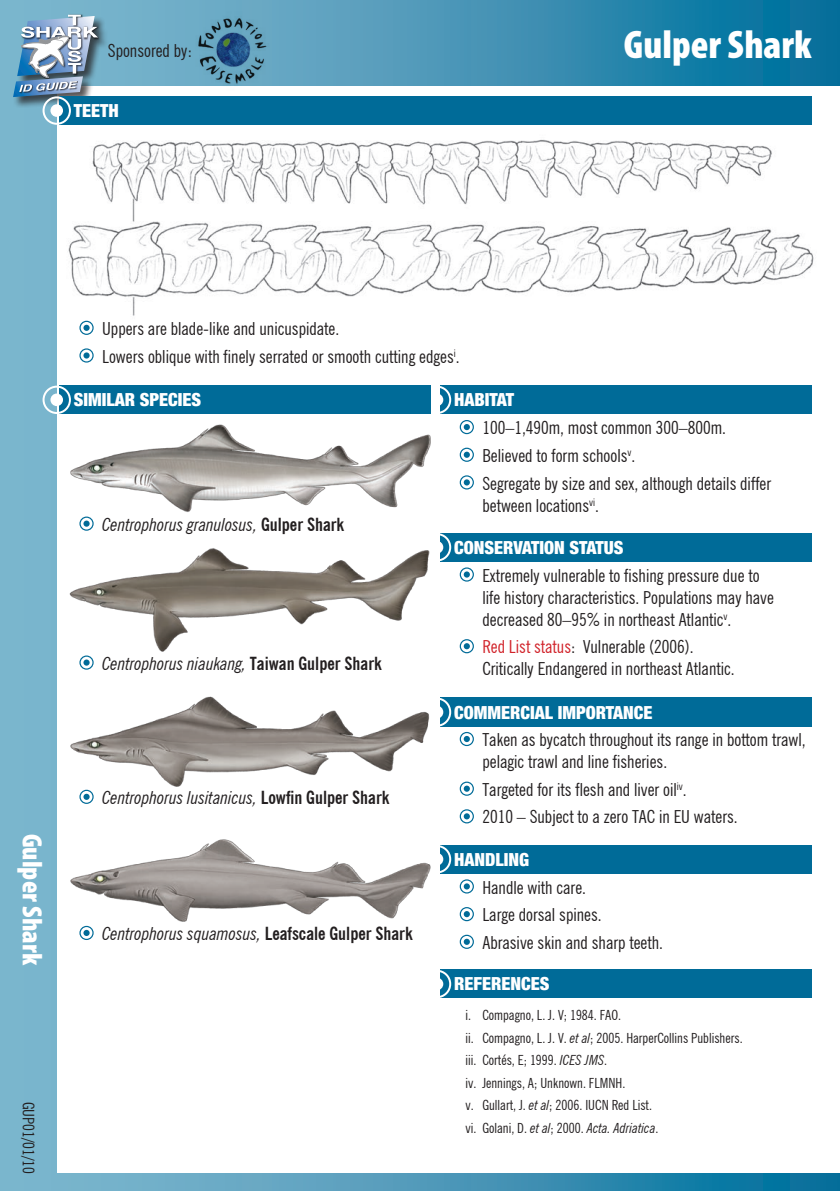
<style>
.page{position:relative;width:840px;height:1191px;background:#fff}
.page>*{position:absolute;margin:0;border:0;box-sizing:border-box;transform-origin:0 0}
.t1{font:900 condensed 40px "Myriad Pro";color:#fff}
.Headers{font:900 condensed 28px "Myriad Pro";color:#fff}
.Body_text_bullets{font:condensed 18px/22px "News Gothic BT";color:#231f20}
.Body_text_bullets-2{font:italic condensed 18px "News Gothic BT";color:#231f20}
.Headers-2{font:900 condensed 18px "Helvetica Neue";color:#fff}
.Body_text{font:condensed 18px "News Gothic BT";color:#231f20}
.Headers-3{font:condensed 16px "News Gothic BT";color:#231f20}
.References{font:condensed 14px "News Gothic BT";color:#231f20}
.s1{font-weight:700;font-style:normal}
.s2{color:#d1232a}
.s3{font-style:italic}
</style>
<div class="page">
<svg style="left:57px;top:1174px;width:782px;height:17px;background:#4495b6"></svg>
<div style="left:0;top:28px;width:57px;height:1163px;background:#79b5cd"></div>
<svg style="left:0;top:0;width:839px;height:85px;background:#3e91b3"></svg>
<img style="left:59px;top:118px;width:755px;height:208px">
<div style="left:17px;top:14px;width:92px;height:75px;background:#231f20;opacity:.75"></div>
<img style="left:98px;top:26px;width:3px;height:14px">
<img style="left:67px;top:14px;width:16px;height:1px">
<div style="left:12px;top:76px;width:82px;height:32px;background:#231f20;opacity:.75"></div>
<img style="left:13px;top:15px;width:85px;height:82px">
<div style="left:79px;top:321px;width:15px;height:14px;border:1px solid #006b98;border-radius:50%"></div>
<div style="left:83px;top:325px;width:7px;height:6px;background:#006b98;border-radius:50%"></div>
<div style="left:79px;top:348px;width:15px;height:14px;border:1px solid #006b98;border-radius:50%"></div>
<div style="left:83px;top:352px;width:7px;height:6px;background:#006b98;border-radius:50%"></div>
<img style="left:188px;top:5px;width:89px;height:81px">
<div style="left:79px;top:516px;width:15px;height:15px;border:1px solid #006b98;border-radius:50%"></div>
<svg style="left:83px;top:520px;width:7px;height:7px"></svg>
<div style="left:459px;top:879px;width:14px;height:14px;border:1px solid #006b98;border-radius:50%"></div>
<svg style="left:463px;top:883px;width:6px;height:6px"></svg>
<div style="left:459px;top:907px;width:14px;height:14px;border:1px solid #006b98;border-radius:50%"></div>
<svg style="left:463px;top:911px;width:6px;height:6px"></svg>
<div style="left:459px;top:934px;width:14px;height:15px;border:1px solid #006b98;border-radius:50%"></div>
<svg style="left:463px;top:938px;width:6px;height:7px"></svg>
<div style="left:439px;top:533px;width:372px;height:28px;background:#006b98"></div>
<div style="left:422px;top:533px;width:29px;height:28px;border:2px solid #fff;border-radius:50%"></div>
<div style="left:430px;top:541px;width:13px;height:12px;background:#fff;border-radius:50%"></div>
<div style="left:459px;top:732px;width:14px;height:14px;border:1px solid #006b98;border-radius:50%"></div>
<svg style="left:463px;top:736px;width:6px;height:6px"></svg>
<div style="left:459px;top:781px;width:14px;height:14px;border:1px solid #006b98;border-radius:50%"></div>
<svg style="left:463px;top:785px;width:6px;height:6px"></svg>
<div style="left:459px;top:809px;width:14px;height:14px;border:1px solid #006b98;border-radius:50%"></div>
<svg style="left:463px;top:813px;width:6px;height:6px"></svg>
<div style="left:439px;top:697px;width:372px;height:29px;background:#006b98"></div>
<div style="left:422px;top:697px;width:29px;height:29px;border:2px solid #fff;border-radius:50%"></div>
<div style="left:430px;top:705px;width:13px;height:13px;background:#fff;border-radius:50%"></div>
<div style="left:439px;top:969px;width:372px;height:29px;background:#006b98"></div>
<div style="left:422px;top:969px;width:29px;height:29px;border:2px solid #fff;border-radius:50%"></div>
<div style="left:430px;top:977px;width:13px;height:13px;background:#fff;border-radius:50%"></div>
<div style="left:439px;top:845px;width:372px;height:28px;background:#006b98"></div>
<div style="left:422px;top:845px;width:29px;height:28px;border:2px solid #fff;border-radius:50%"></div>
<div style="left:430px;top:853px;width:13px;height:12px;background:#fff;border-radius:50%"></div>
<div style="left:459px;top:567px;width:14px;height:14px;border:1px solid #006b98;border-radius:50%"></div>
<svg style="left:463px;top:571px;width:6px;height:6px"></svg>
<div style="left:459px;top:639px;width:14px;height:14px;border:1px solid #006b98;border-radius:50%"></div>
<svg style="left:463px;top:643px;width:6px;height:6px"></svg>
<div style="left:459px;top:420px;width:14px;height:14px;border:1px solid #006b98;border-radius:50%"></div>
<svg style="left:463px;top:424px;width:6px;height:6px"></svg>
<div style="left:459px;top:448px;width:14px;height:14px;border:1px solid #006b98;border-radius:50%"></div>
<svg style="left:463px;top:452px;width:6px;height:6px"></svg>
<div style="left:459px;top:475px;width:14px;height:14px;border:1px solid #006b98;border-radius:50%"></div>
<svg style="left:463px;top:479px;width:6px;height:6px"></svg>
<div style="left:439px;top:386px;width:372px;height:28px;background:#006b98"></div>
<div style="left:422px;top:386px;width:29px;height:28px;border:2px solid #fff;border-radius:50%"></div>
<div style="left:430px;top:393px;width:13px;height:13px;background:#fff;border-radius:50%"></div>
<div style="left:79px;top:789px;width:15px;height:15px;border:1px solid #006b98;border-radius:50%"></div>
<div style="left:83px;top:793px;width:7px;height:7px;background:#006b98;border-radius:50%"></div>
<div style="left:79px;top:926px;width:15px;height:14px;border:1px solid #006b98;border-radius:50%"></div>
<div style="left:83px;top:930px;width:7px;height:6px;background:#006b98;border-radius:50%"></div>
<div style="left:79px;top:655px;width:15px;height:14px;border:1px solid #006b98;border-radius:50%"></div>
<div style="left:83px;top:659px;width:7px;height:6px;background:#006b98;border-radius:50%"></div>
<div style="left:60px;top:386px;width:371px;height:28px;background:#006b98"></div>
<div style="left:43px;top:386px;width:28px;height:28px;border:2px solid #fff;border-radius:50%"></div>
<div style="left:50px;top:393px;width:13px;height:13px;background:#fff;border-radius:50%"></div>
<img style="left:70px;top:424px;width:361px;height:88px">
<img style="left:70px;top:839px;width:362px;height:83px">
<img style="left:69px;top:546px;width:363px;height:106px">
<img style="left:70px;top:696px;width:362px;height:91px">
<div style="left:60px;top:96px;width:751px;height:29px;background:#006b98"></div>
<div style="left:43px;top:96px;width:28px;height:29px;border:2px solid #fff;border-radius:50%"></div>
<div style="left:50px;top:104px;width:13px;height:13px;background:#fff;border-radius:50%"></div>
<p class="Body_text" style="left:108px;top:40px;width:85px">Sponsored by:</p>
<p class="Headers-2" style="left:74px;top:99px;width:45px">TEETH</p>
<p class="t1" style="left:623px;top:19px;width:189px">Gulper Shark</p>
<p class="Headers" style="left:50px;top:833px;width:133px;rotate:90deg">Gulper Shark</p>
<p class="Headers-3" style="left:38px;top:1101px;width:74px;rotate:90deg">GUP01/01/10</p>
<p class="Body_text_bullets" style="left:102px;top:317px;width:238px">Uppers are blade-like and unicuspidate.</p>
<p class="Body_text_bullets" style="left:102px;top:345px;width:359px">Lowers oblique with finely serrated or smooth cutting edges<sup>i</sup>.</p>
<p class="Headers-2" style="left:74px;top:389px;width:128px">SIMILAR SPECIES</p>
<p class="Body_text_bullets-2" style="left:102px;top:513px;width:243px">Centrophorus granulosus, <span class="s1">Gulper Shark</span></p>
<p class="Body_text_bullets-2" style="left:102px;top:652px;width:281px">Centrophorus niaukang, <span class="s1">Taiwan Gulper Shark</span></p>
<p class="Body_text_bullets-2" style="left:102px;top:786px;width:288px">Centrophorus lusitanicus, <span class="s1">Lowfin Gulper Shark</span></p>
<p class="Body_text_bullets-2" style="left:102px;top:922px;width:312px">Centrophorus squamosus, <span class="s1">Leafscale Gulper Shark</span></p>
<p class="Headers-2" style="left:454px;top:389px;width:62px">HABITAT</p>
<p class="Body_text_bullets" style="left:482px;top:416px;width:245px">100–1,490m, most common 300–800m.</p>
<p class="Body_text_bullets" style="left:482px;top:444px;width:154px">Believed to form schools<sup>v</sup>.</p>
<p class="Body_text_bullets" style="left:482px;top:472px;width:290px">Segregate by size and sex, although details differ between locations<sup>vi</sup>.</p>
<p class="Headers-2" style="left:454px;top:536px;width:170px">CONSERVATION STATUS</p>
<p class="Body_text_bullets" style="left:482px;top:564px;width:293px">Extremely vulnerable to fishing pressure due to life history characteristics. Populations may have decreased 80–95% in northeast Atlantic<sup>v</sup>.</p>
<p class="Body_text_bullets" style="left:482px;top:636px;width:254px"><span class="s2">Red List status</span>: Vulnerable (2006).<br>Critically Endangered in northeast Atlantic.</p>
<p class="Headers-2" style="left:454px;top:701px;width:200px">COMMERCIAL IMPORTANCE</p>
<p class="Body_text_bullets" style="left:482px;top:728px;width:325px">Taken as bycatch throughout its range in bottom trawl, pelagic trawl and line fisheries.</p>
<p class="Body_text_bullets" style="left:482px;top:778px;width:206px">Targeted for its flesh and liver oil<sup>iv</sup>.</p>
<p class="Body_text_bullets" style="left:482px;top:806px;width:257px">2010 – Subject to a zero TAC in EU waters.</p>
<p class="Headers-2" style="left:454px;top:848px;width:77px">HANDLING</p>
<p class="Body_text_bullets" style="left:482px;top:876px;width:105px">Handle with care.</p>
<p class="Body_text_bullets" style="left:482px;top:903px;width:121px">Large dorsal spines.</p>
<p class="Body_text_bullets" style="left:482px;top:931px;width:182px">Abrasive skin and sharp teeth.</p>
<p class="Headers-2" style="left:454px;top:973px;width:96px">REFERENCES</p>
<p class="References" style="left:465px;top:1006px;width:157px">i. Compagno, L. J. V; 1984. FAO.</p>
<p class="References" style="left:465px;top:1029px;width:278px">ii. Compagno, L. J. V. <span class="s3">et al</span>; 2005. HarperCollins Publishers.</p>
<p class="References" style="left:465px;top:1051px;width:143px">iii. Cortés, E; 1999. <span class="s3">ICES JMS</span>.</p>
<p class="References" style="left:465px;top:1074px;width:161px">iv. Jennings, A; Unknown. FLMNH.</p>
<p class="References" style="left:465px;top:1096px;width:188px">v. Gullart, J. <span class="s3">et al</span>; 2006. IUCN Red List.</p>
<p class="References" style="left:465px;top:1119px;width:194px">vi. Golani, D. <span class="s3">et al</span>; 2000. <span class="s3">Acta. Adriatica</span>.</p>
</div>
